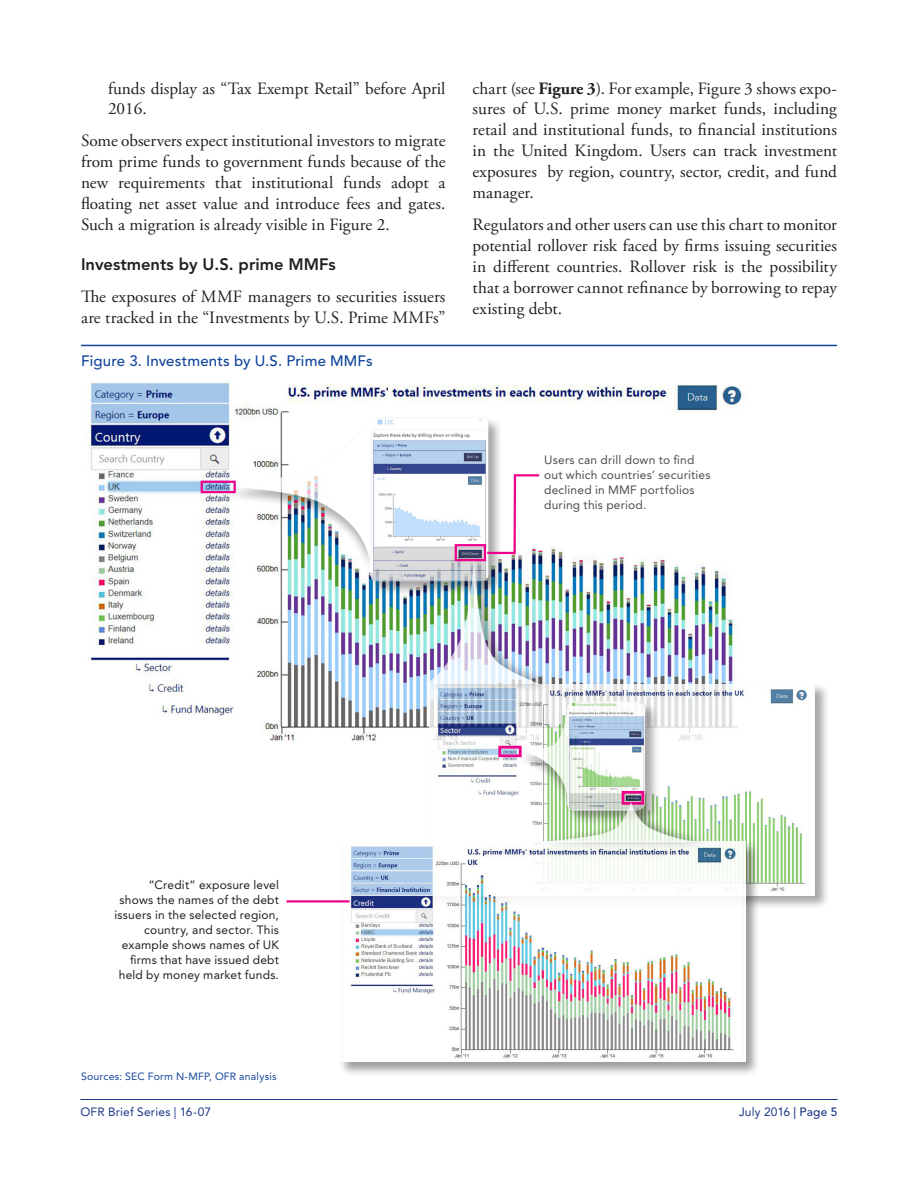
<style>
.page{position:relative;width:918px;height:1188px;background:#fff}
.page>*{position:absolute;margin:0;border:0;box-sizing:border-box;transform-origin:0 0}
.Body_text{font:17.25px/21px "Adobe Garamond Pro";color:#231f20;text-align:justify}
.t1{font:800 16.5px "Avenir LT Std";color:#231f20}
.Figure_title{font:500 15px "Avenir LT Std";letter-spacing:.01em;color:#14469b}
.Notes{font:12px/15px "Avenir LT Std";letter-spacing:.015em;color:#231f20}
.t2{font:12px "Avenir LT Std";letter-spacing:.015em;color:#1c3685}
.Sources{font:10.5px "Avenir LT Std";letter-spacing:.02em;color:#14469b}
.s1{font-weight:700}
.s2{font-weight:500}
</style>
<div class="page">
<hr style="left:80px;top:1099px;width:758px;height:1px;background:#1c3685">
<hr style="left:81px;top:345px;width:756px;height:1px;background:#14469b">
<img style="left:90px;top:382px;width:653px;height:359px">
<div style="left:219px;top:421px;width:160px;height:153px;background:#231f20;opacity:.5"></div>
<svg style="left:224px;top:420px;width:145px;height:141px"></svg>
<div style="left:201px;top:481px;width:35px;height:12px;border:2px solid #ed028c"></div>
<div style="left:369px;top:416px;width:134px;height:180px;background:#231f20;opacity:.5"></div>
<img style="left:370px;top:417px;width:118px;height:164px">
<div style="left:428px;top:682px;width:402px;height:228px;background:#231f20;opacity:.5"></div>
<img style="left:429px;top:684px;width:386px;height:211px">
<div style="left:425px;top:554px;width:128px;height:139px;background:#231f20;opacity:.5"></div>
<div style="left:516px;top:711px;width:60px;height:99px;background:#231f20;opacity:.5"></div>
<div style="left:498px;top:746px;width:24px;height:11px;border:3px solid #ed028c"></div>
<div style="left:566px;top:700px;width:94px;height:125px;background:#231f20;opacity:.5"></div>
<img style="left:567px;top:701px;width:78px;height:9px">
<div style="left:338px;top:840px;width:423px;height:237px;background:#231f20;opacity:.5"></div>
<img style="left:341px;top:841px;width:403px;height:221px">
<div style="left:542px;top:795px;width:169px;height:56px;background:#231f20;opacity:.5"></div>
<svg style="left:522px;top:710px;width:177px;height:132px"></svg>
<img style="left:424px;top:473px;width:117px;height:211px">
<hr style="left:286px;top:900px;width:64px;height:3px;background:#ed028c">
<p class="Body_text" style="left:108px;top:78px;width:339px">funds display as “Tax Exempt Retail” before April<br>2016.</p>
<p class="Body_text" style="left:81px;top:131px;width:366px">Some observers expect institutional investors to migrate from prime funds to government funds because of the new requirements that institutional funds adopt a floating net asset value and introduce fees and gates.<br>Such a migration is already visible in Figure 2.</p>
<h3 class="t1" style="left:81px;top:255px;width:256px">Investments by U.S. prime MMFs</h3>
<p class="Body_text" style="left:81px;top:287px;width:366px">The exposures of MMF managers to securities issuers are tracked in the “Investments by U.S. Prime MMFs”</p>
<p class="Figure_title" style="left:81px;top:353px;width:293px">Figure 3. Investments by U.S. Prime MMFs</p>
<p class="Body_text" style="left:473px;top:78px;width:366px">chart (see <span class="s1">Figure 3</span>). For example, Figure 3 shows expo&shy;sures of U.S. prime money market funds, including retail and institutional funds, to financial institutions in the United Kingdom. Users can track investment exposures by region, country, sector, credit, and fund manager.</p>
<p class="Body_text" style="left:473px;top:215px;width:366px">Regulators and other users can use this chart to monitor potential rollover risk faced by firms issuing securities in different countries. Rollover risk is the possibility that a borrower cannot refinance by borrowing to repay existing debt.</p>
<p class="Notes" style="left:544px;top:452px;width:168px">Users can drill down to find out which countries’ securities declined in MMF portfolios during this period.</p>
<p class="Notes" style="left:114px;top:878px;width:166px;text-align:right">“Credit” exposure level shows the names of the debt issuers in the selected region, country, and sector. This example shows names of UK firms that have issued debt held by money market funds.</p>
<p class="Sources" style="left:81px;top:1070px;width:197px">Sources: SEC Form N-MFP, OFR analysis</p>
<p class="t2" style="left:80px;top:1105px;width:132px">OFR Brief Series | 16-07</p>
<p class="t2" style="left:739px;top:1105px;width:100px">July 2016 <span class="s2">| Page 5</span></p>
</div>
